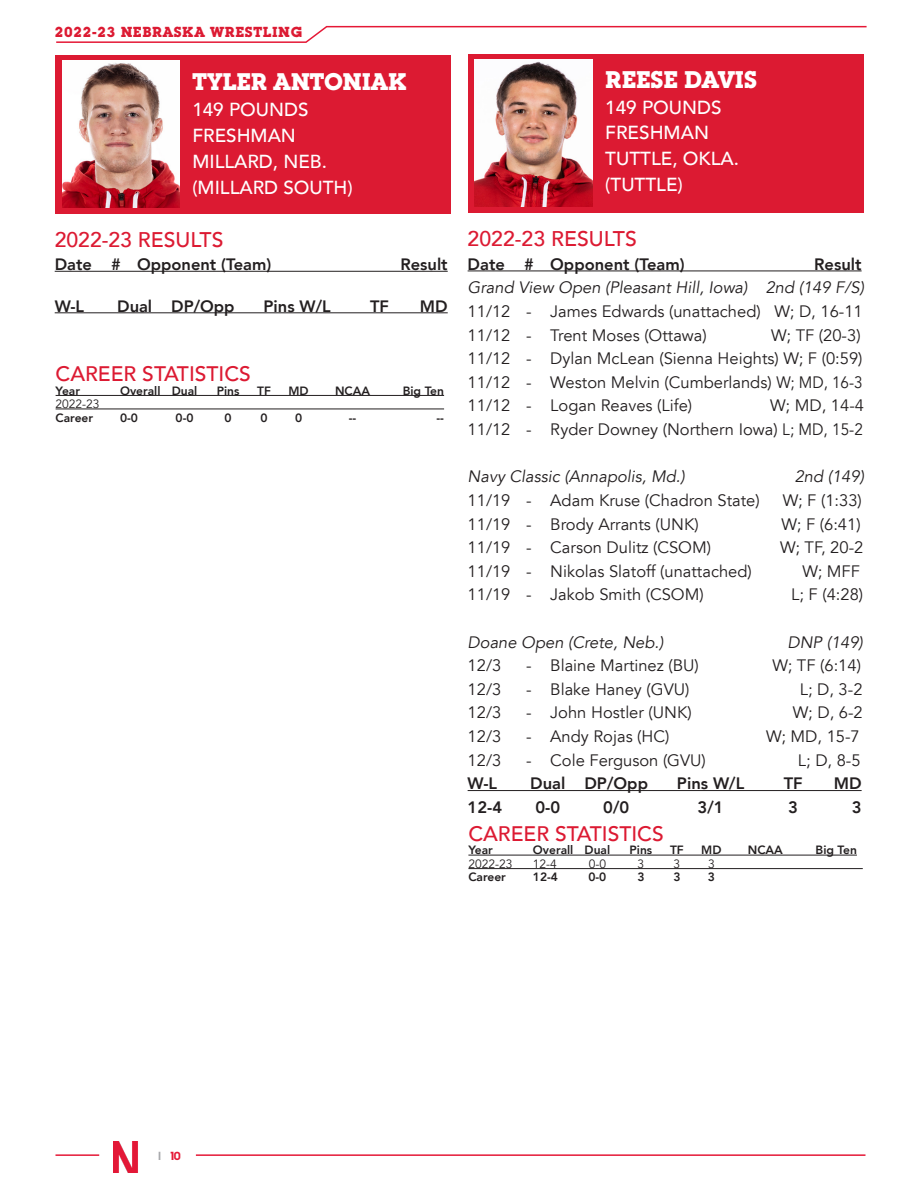
<style>
.page{position:relative;width:918px;height:1188px;background:#fff}
.page>*{position:absolute;margin:0;border:0;box-sizing:border-box;transform-origin:0 0}
.t1{font:700 23.55px "Lubalin Graph IT Cfor UNL";color:#fff}
.t2{font:500 21.3px "Avenir LT Std";color:#dc1a32}
.t3{font:500 21.15px "Avenir LT Std";color:#dc1a32}
.t4{font:500 21px "Avenir LT Std";color:#dc1a32}
.t5{font:500 18.9px "Avenir LT Std";color:#fff}
.t6{font:16.5px "Avenir LT Std";color:#231f20}
.t7{font:800 16.5px "Avenir LT Std";color:#231f20}
.t8{font:italic 16.5px "Avenir LT Std";color:#231f20}
.t9{font:700 14.25px "Lubalin Graph IT Cfor UNL";letter-spacing:.05em;color:#dc1a32}
.t10{font:800 12px "Avenir LT Std";color:#231f20}
.t11{font:12px "Avenir LT Std";color:#231f20}
.t12{font:700 12px "adineue PRO";color:#e51836}
.s1{color:#a8a9ad}
</style>
<div class="page">
<svg style="left:56px;top:25px;width:811px;height:18px"></svg>
<hr style="left:55px;top:1154px;width:44px;height:2px;background:#e51836">
<img style="left:113px;top:1141px;width:25px;height:31px">
<hr style="left:196px;top:1154px;width:670px;height:2px;background:#e51836">
<div style="left:468px;top:54px;width:396px;height:159px;background:#dc1a32"></div>
<img style="left:475px;top:60px;width:117px;height:147px">
<hr style="left:468px;top:271px;width:394px;height:1px;background:#231f20">
<hr style="left:468px;top:790px;width:394px;height:1px;background:#231f20">
<hr style="left:468px;top:855px;width:389px;height:1px;background:#231f20">
<hr style="left:468px;top:868px;width:395px;height:1px;background:#231f20">
<div style="left:55px;top:55px;width:395px;height:159px;background:#dc1a32"></div>
<img style="left:62px;top:61px;width:118px;height:147px">
<hr style="left:55px;top:271px;width:393px;height:1px;background:#231f20">
<hr style="left:55px;top:312px;width:393px;height:1px;background:#231f20">
<hr style="left:56px;top:395px;width:388px;height:1px;background:#231f20">
<hr style="left:56px;top:409px;width:388px;height:1px;background:#231f20">
<p class="t9" style="left:55px;top:22px;width:249px">2022-23 NEBRASKA WRESTLING</p>
<p class="t1" style="left:192px;top:67px;width:216px">TYLER ANTONIAK</p>
<p class="t5" style="left:192px;top:99px;width:118px">149 POUNDS</p>
<p class="t5" style="left:192px;top:125px;width:105px">FRESHMAN</p>
<p class="t5" style="left:192px;top:151px;width:136px">MILLARD, NEB.</p>
<p class="t5" style="left:192px;top:176px;width:162px">(MILLARD SOUTH)</p>
<p class="t3" style="left:55px;top:227px;width:170px">2022-23 RESULTS</p>
<p class="t7" style="left:55px;top:255px;width:218px">Date # Opponent (Team)</p>
<p class="t7" style="left:400px;top:255px;width:49px">Result</p>
<p class="t7" style="left:55px;top:296px;width:31px">W-L</p>
<p class="t7" style="left:117px;top:296px;width:119px">Dual DP/Opp</p>
<p class="t7" style="left:264px;top:296px;width:69px">Pins W/L</p>
<p class="t7" style="left:370px;top:296px;width:20px">TF</p>
<p class="t7" style="left:420px;top:296px;width:29px">MD</p>
<p class="t4" style="left:56px;top:362px;width:197px">CAREER STATISTICS</p>
<p class="t10" style="left:56px;top:383px;width:26px">Year</p>
<p class="t10" style="left:120px;top:383px;width:79px">Overall Dual</p>
<p class="t10" style="left:217px;top:383px;width:24px">Pins</p>
<p class="t10" style="left:257px;top:383px;width:15px">TF</p>
<p class="t10" style="left:288px;top:383px;width:22px">MD</p>
<p class="t10" style="left:335px;top:383px;width:37px">NCAA</p>
<p class="t10" style="left:403px;top:383px;width:43px">Big Ten</p>
<p class="t11" style="left:56px;top:397px;width:46px">2022-23</p>
<p class="t10" style="left:56px;top:410px;width:39px">Career</p>
<p class="t10" style="left:120px;top:410px;width:19px">0-0</p>
<p class="t10" style="left:176px;top:410px;width:19px">0-0</p>
<p class="t10" style="left:225px;top:410px;width:9px">0</p>
<p class="t10" style="left:261px;top:410px;width:9px">0</p>
<p class="t10" style="left:295px;top:410px;width:9px">0</p>
<p class="t10" style="left:349px;top:410px;width:9px">--</p>
<p class="t10" style="left:437px;top:410px;width:9px">--</p>
<p class="t1" style="left:605px;top:64px;width:153px">REESE DAVIS</p>
<p class="t5" style="left:605px;top:96px;width:118px">149 POUNDS</p>
<p class="t5" style="left:605px;top:122px;width:105px">FRESHMAN</p>
<p class="t5" style="left:605px;top:148px;width:135px">TUTTLE, OKLA.</p>
<p class="t5" style="left:605px;top:174px;width:79px">(TUTTLE)</p>
<p class="t2" style="left:468px;top:226px;width:171px">2022-23 RESULTS</p>
<p class="t7" style="left:468px;top:254px;width:219px">Date # Opponent (Team)</p>
<p class="t7" style="left:814px;top:254px;width:49px">Result</p>
<p class="t8" style="left:468px;top:278px;width:398px">Grand View Open (Pleasant Hill, Iowa) 2nd (149 F/S)</p>
<p class="t6" style="left:468px;top:302px;width:397px">11/12 - James Edwards (unattached) W; D, 16-11</p>
<p class="t6" style="left:468px;top:325px;width:241px">11/12 - Trent Moses (Ottawa)</p>
<p class="t6" style="left:771px;top:325px;width:91px">W; TF (20-3)</p>
<p class="t6" style="left:468px;top:349px;width:396px">11/12 - Dylan McLean (Sienna Heights) W; F (0:59)</p>
<p class="t6" style="left:468px;top:373px;width:396px">11/12 - Weston Melvin (Cumberlands) W; MD, 16-3</p>
<p class="t6" style="left:468px;top:396px;width:226px">11/12 - Logan Reaves (Life)</p>
<p class="t6" style="left:770px;top:396px;width:95px">W; MD, 14-4</p>
<p class="t6" style="left:468px;top:420px;width:397px">11/12 - Ryder Downey (Northern Iowa) L; MD, 15-2</p>
<p class="t8" style="left:468px;top:467px;width:219px">Navy Classic (Annapolis, Md.)</p>
<p class="t8" style="left:795px;top:467px;width:71px">2nd (149)</p>
<p class="t6" style="left:468px;top:491px;width:294px">11/19 - Adam Kruse (Chadron State)</p>
<p class="t6" style="left:783px;top:491px;width:81px">W; F (1:33)</p>
<p class="t6" style="left:468px;top:514px;width:233px">11/19 - Brody Arrants (UNK)</p>
<p class="t6" style="left:782px;top:514px;width:81px">W; F (6:41)</p>
<p class="t6" style="left:468px;top:538px;width:245px">11/19 - Carson Dulitz (CSOM)</p>
<p class="t6" style="left:780px;top:538px;width:85px">W; TF, 20-2</p>
<p class="t6" style="left:468px;top:562px;width:286px">11/19 - Nikolas Slatoff (unattached)</p>
<p class="t6" style="left:802px;top:562px;width:59px">W; MFF</p>
<p class="t6" style="left:468px;top:585px;width:238px">11/19 - Jakob Smith (CSOM)</p>
<p class="t6" style="left:791px;top:585px;width:74px">L; F (4:28)</p>
<p class="t8" style="left:468px;top:632px;width:197px">Doane Open (Crete, Neb.)</p>
<p class="t8" style="left:788px;top:632px;width:77px">DNP (149)</p>
<p class="t6" style="left:468px;top:656px;width:35px">12/3</p>
<p class="t6" style="left:526px;top:656px;width:174px">- Blaine Martinez (BU)</p>
<p class="t6" style="left:772px;top:656px;width:90px">W; TF (6:14)</p>
<p class="t6" style="left:468px;top:680px;width:35px">12/3</p>
<p class="t6" style="left:526px;top:680px;width:165px">- Blake Haney (GVU)</p>
<p class="t6" style="left:800px;top:680px;width:64px">L; D, 3-2</p>
<p class="t6" style="left:468px;top:703px;width:35px">12/3</p>
<p class="t6" style="left:526px;top:703px;width:167px">- John Hostler (UNK)</p>
<p class="t6" style="left:793px;top:703px;width:71px">W; D, 6-2</p>
<p class="t6" style="left:468px;top:727px;width:35px">12/3</p>
<p class="t6" style="left:526px;top:727px;width:145px">- Andy Rojas (HC)</p>
<p class="t6" style="left:766px;top:727px;width:95px">W; MD, 15-7</p>
<p class="t6" style="left:468px;top:751px;width:35px">12/3</p>
<p class="t6" style="left:526px;top:751px;width:181px">- Cole Ferguson (GVU)</p>
<p class="t6" style="left:798px;top:751px;width:64px">L; D, 8-5</p>
<p class="t7" style="left:468px;top:774px;width:31px">W-L</p>
<p class="t7" style="left:530px;top:774px;width:119px">Dual DP/Opp</p>
<p class="t7" style="left:677px;top:774px;width:69px">Pins W/L</p>
<p class="t7" style="left:784px;top:774px;width:20px">TF</p>
<p class="t7" style="left:834px;top:774px;width:29px">MD</p>
<p class="t7" style="left:468px;top:797px;width:36px">12-4</p>
<p class="t7" style="left:535px;top:797px;width:26px">0-0</p>
<p class="t7" style="left:603px;top:797px;width:27px">0/0</p>
<p class="t7" style="left:698px;top:797px;width:27px">3/1</p>
<p class="t7" style="left:788px;top:797px;width:11px">3</p>
<p class="t7" style="left:852px;top:797px;width:11px">3</p>
<p class="t4" style="left:468px;top:821px;width:197px">CAREER STATISTICS</p>
<p class="t10" style="left:468px;top:843px;width:26px">Year</p>
<p class="t10" style="left:533px;top:843px;width:79px">Overall Dual</p>
<p class="t10" style="left:630px;top:843px;width:24px">Pins</p>
<p class="t10" style="left:670px;top:843px;width:15px">TF</p>
<p class="t10" style="left:701px;top:843px;width:22px">MD</p>
<p class="t10" style="left:748px;top:843px;width:37px">NCAA</p>
<p class="t10" style="left:816px;top:843px;width:43px">Big Ten</p>
<p class="t11" style="left:468px;top:857px;width:46px">2022-23</p>
<p class="t11" style="left:533px;top:857px;width:26px">12-4</p>
<p class="t11" style="left:589px;top:857px;width:19px">0-0</p>
<p class="t11" style="left:638px;top:857px;width:8px">3</p>
<p class="t11" style="left:674px;top:857px;width:8px">3</p>
<p class="t11" style="left:708px;top:857px;width:8px">3</p>
<p class="t10" style="left:468px;top:870px;width:39px">Career</p>
<p class="t10" style="left:533px;top:870px;width:27px">12-4</p>
<p class="t10" style="left:588px;top:870px;width:19px">0-0</p>
<p class="t10" style="left:637px;top:870px;width:9px">3</p>
<p class="t10" style="left:673px;top:870px;width:9px">3</p>
<p class="t10" style="left:708px;top:870px;width:9px">3</p>
<p class="t12" style="left:159px;top:1149px;width:24px"><span class="s1">l</span> 10</p>
</div>
